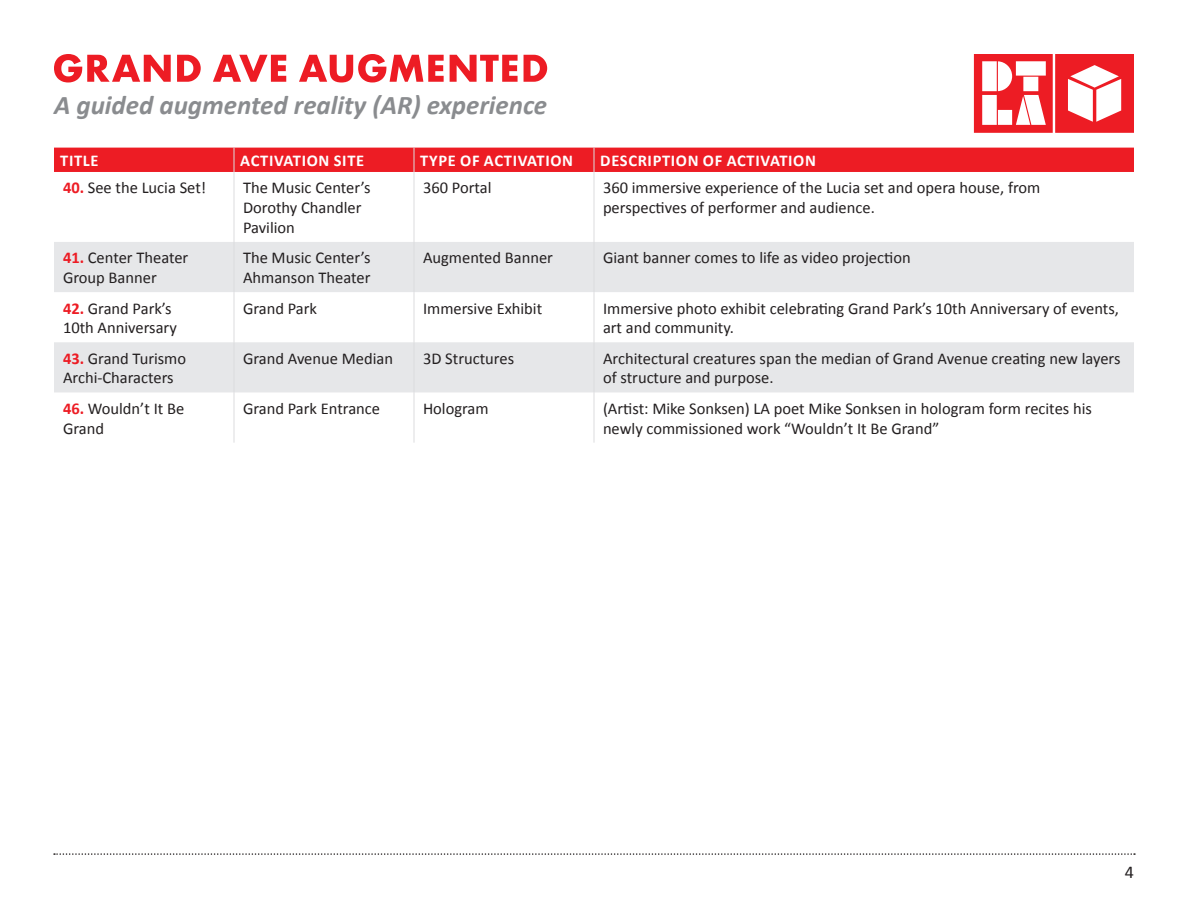
<style>
.page{position:relative;width:1188px;height:918px;background:#fff}
.page>*{position:absolute;margin:0;border:0;box-sizing:border-box;transform-origin:0 0}
.t1{font:italic 700 27px "Calibri";color:#8a8c8f}
.t2{font:18px "Calibri";color:#231f20}
.t3{font:16.5px/19.8px "Calibri";color:#231f20}
.t4{font:700 16.5px "Calibri";letter-spacing:.04em;color:#fff}
.s1{font-weight:700;color:#ed1c24}
</style>
<div class="page">
<svg style="left:54px;top:242px;width:1080px;height:150px;fill:#e6e7e9"></svg>
<div style="left:54px;top:148px;width:1080px;height:24px;background:#ed1c24"></div>
<hr style="left:234px;top:172px;width:1px;height:70px;background:#dcdddf">
<hr style="left:414px;top:172px;width:1px;height:70px;background:#dcdddf">
<hr style="left:594px;top:172px;width:1px;height:70px;background:#dcdddf">
<hr style="left:234px;top:242px;width:1px;height:50px;background:#dcdddf">
<hr style="left:414px;top:242px;width:1px;height:50px;background:#dcdddf">
<hr style="left:594px;top:242px;width:1px;height:50px;background:#dcdddf">
<hr style="left:234px;top:292px;width:1px;height:50px;background:#dcdddf">
<hr style="left:414px;top:292px;width:1px;height:50px;background:#dcdddf">
<hr style="left:594px;top:292px;width:1px;height:50px;background:#dcdddf">
<hr style="left:234px;top:342px;width:1px;height:50px;background:#dcdddf">
<hr style="left:414px;top:342px;width:1px;height:50px;background:#dcdddf">
<hr style="left:594px;top:342px;width:1px;height:50px;background:#dcdddf">
<hr style="left:234px;top:392px;width:1px;height:51px;background:#dcdddf">
<hr style="left:414px;top:392px;width:1px;height:51px;background:#dcdddf">
<hr style="left:594px;top:392px;width:1px;height:51px;background:#dcdddf">
<svg style="left:54px;top:54px;width:493px;height:29px"></svg>
<svg style="left:974px;top:54px;width:160px;height:79px"></svg>
<svg style="left:54px;top:853px;width:1081px;height:2px"></svg>
<p class="t1" style="left:54px;top:86px;width:495px">A guided augmented reality (AR) experience</p>
<p class="t4" style="left:60px;top:149px;width:40px">TITLE</p>
<p class="t4" style="left:240px;top:149px;width:125px">ACTIVATION SITE</p>
<p class="t4" style="left:420px;top:149px;width:154px">TYPE OF ACTIVATION</p>
<p class="t4" style="left:600px;top:149px;width:217px">DESCRIPTION OF ACTIVATION</p>
<p class="t3" style="left:63px;top:178px;width:145px"><span class="s1">40.</span> See the Lucia Set!</p>
<p class="t3" style="left:243px;top:178px;width:129px">The Music Center’s<br>Dorothy Chandler<br>Pavilion</p>
<p class="t3" style="left:423px;top:178px;width:70px">360 Portal</p>
<p class="t3" style="left:603px;top:178px;width:439px">360 immersive experience of the Lucia set and opera house, from perspectives of performer and audience.</p>
<p class="t3" style="left:63px;top:247px;width:127px"><span class="s1">41.</span> Center Theater<br>Group Banner</p>
<p class="t3" style="left:243px;top:247px;width:129px">The Music Center’s<br>Ahmanson Theater</p>
<p class="t3" style="left:423px;top:247px;width:132px">Augmented Banner</p>
<p class="t3" style="left:603px;top:247px;width:309px">Giant banner comes to life as video projection</p>
<p class="t3" style="left:63px;top:298px;width:115px"><span class="s1">42.</span> Grand Park’s<br>10th Anniversary</p>
<p class="t3" style="left:243px;top:298px;width:76px">Grand Park</p>
<p class="t3" style="left:423px;top:298px;width:121px">Immersive Exhibit</p>
<p class="t3" style="left:603px;top:298px;width:517px">Immersive photo exhibit celebrating Grand Park’s 10th Anniversary of events, art and community.</p>
<p class="t3" style="left:63px;top:348px;width:125px"><span class="s1">43.</span> Grand Turismo<br>Archi-Characters</p>
<p class="t3" style="left:243px;top:348px;width:152px">Grand Avenue Median</p>
<p class="t3" style="left:423px;top:348px;width:93px">3D Structures</p>
<p class="t3" style="left:603px;top:348px;width:519px">Architectural creatures span the median of Grand Avenue creating new layers of structure and purpose.</p>
<p class="t3" style="left:63px;top:398px;width:123px"><span class="s1">46.</span> Wouldn’t It Be<br>Grand</p>
<p class="t3" style="left:243px;top:398px;width:139px">Grand Park Entrance</p>
<p class="t3" style="left:423px;top:398px;width:67px">Hologram</p>
<p class="t3" style="left:603px;top:398px;width:490px">(Artist: Mike Sonksen) LA poet Mike Sonksen in hologram form recites his newly commissioned work “Wouldn’t It Be Grand”</p>
<p class="t2" style="left:1125px;top:859px;width:11px">4</p>
</div>
